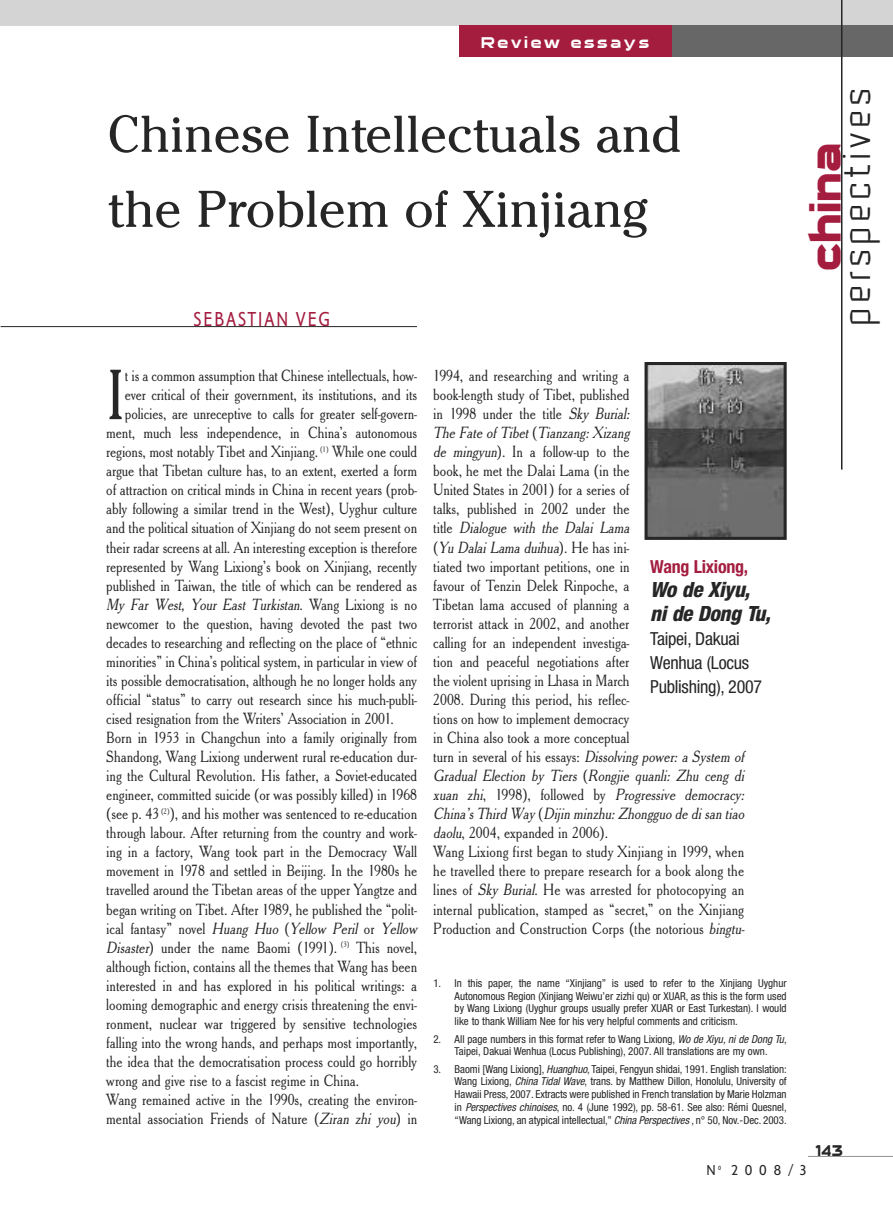
<style>
.page{position:relative;width:893px;height:1212px;background:#fff}
.page>*{position:absolute;margin:0;border:0;box-sizing:border-box;transform-origin:0 0}
.t1{font:74.1px "Cheltenham Old Sty T";color:#272627;scale:.88 1}
.t2{font:54px/75px "Cheltenham Itc T";color:#272627}
.t3{font:45px "Drukpa";letter-spacing:.085em;color:#272627}
.t4{font:700 39px "Sui Generis Deluxe";color:#a41d3f}
.t5{font:italic 800 condensed 21px/24px "Helvetica Neue";letter-spacing:-.015em;color:#272627}
.t6{font:21px "Tannhauser Plain";letter-spacing:.1em;color:#a41d3f;scale:.9 1}
.t7{font:condensed 18px/24px "Helvetica Neue";letter-spacing:-.015em;color:#272627}
.t8{font:700 condensed 18px "Helvetica Neue";letter-spacing:-.015em;color:#a41d3f}
.t9{font:16.95px/19px "Cheltenham Old Sty T";color:#272627;scale:.88 1}
.t10{font:italic 16.95px "Cheltenham Old Sty T";letter-spacing:-.005em;color:#272627;scale:.88 1}
.t11{font:15px "Sui Generis Deluxe";letter-spacing:.185em;color:#fff}
.t12{font:15px "Tannhauser Plain";color:#272627}
.t13{font:15px "Sui Generis Deluxe";color:#272627;scale:.9 1}
.t14{font:condensed 10.95px/12.9px "Helvetica Neue";color:#272627;text-align:justify}
.s1{font-style:normal}
.s2{font-style:italic}
</style>
<div class="page">
<div style="left:0;top:0;width:893px;height:26px;background:#d4d4d4"></div>
<hr style="left:808px;top:1156px;width:85px;height:1px;background:#939393">
<div style="left:672px;top:26px;width:221px;height:31px;background:#686768"></div>
<div style="left:459px;top:26px;width:212px;height:31px;background:#a41d3f"></div>
<hr style="left:1px;top:326px;width:416px;height:1px;background:#272627">
<hr style="left:841px;top:0;width:1px;height:470px;background:#272627">
<img style="left:648px;top:366px;width:135px;height:170px">
<div style="left:644px;top:362px;width:143px;height:178px;border:3px solid #272627"></div>
<p class="t11" style="left:481px;top:36px;width:169px">Review essays</p>
<h2 class="t2" style="left:108px;top:96px;width:575px">Chinese Intellectuals and the Problem of Xinjiang</h2>
<p class="t6" style="left:193px;top:310px;width:153px">SEBASTIAN VEG</p>
<h1 class="t1" style="left:106px;top:350px;width:23px">I</h1>
<p class="t9" style="left:125px;top:366px;width:334px">t is a common assumption that Chinese intellectuals, how-</p>
<p class="t9" style="left:125px;top:385px;width:334px">ever critical of their government, its institutions, and its</p>
<p class="t9" style="left:125px;top:404px;width:334px">policies, are unreceptive to calls for greater self-govern-</p>
<p class="t9" style="left:106px;top:423px;width:355px">ment, much less independence, in China’s autonomous</p>
<p class="t9" style="left:106px;top:442px;width:355px">regions, most notably Tibet and Xinjiang. <sup>(1)</sup> While one could</p>
<p class="t9" style="left:106px;top:461px;width:355px">argue that Tibetan culture has, to an extent, exerted a form</p>
<p class="t9" style="left:106px;top:480px;width:355px">of attraction on critical minds in China in recent years (prob-</p>
<p class="t9" style="left:106px;top:499px;width:355px">ably following a similar trend in the West), Uyghur culture</p>
<p class="t9" style="left:106px;top:518px;width:355px">and the political situation of Xinjiang do not seem present on</p>
<p class="t9" style="left:106px;top:537px;width:355px">their radar screens at all. An interesting exception is therefore</p>
<p class="t9" style="left:106px;top:556px;width:355px">represented by Wang Lixiong’s book on Xinjiang, recently</p>
<p class="t9" style="left:106px;top:575px;width:355px">published in Taiwan, the title of which can be rendered as</p>
<p class="t10" style="left:106px;top:594px;width:355px">My Far West, Your East Turkistan<span class="s1">. Wang Lixiong is no</span></p>
<p class="t9" style="left:106px;top:613px;width:355px">newcomer to the question, having devoted the past two</p>
<p class="t9" style="left:106px;top:632px;width:355px">decades to researching and reflecting on the place of “ethnic</p>
<p class="t9" style="left:106px;top:651px;width:355px">minorities” in China’s political system, in particular in view of</p>
<p class="t9" style="left:106px;top:670px;width:355px">its possible democratisation, although he no longer holds any</p>
<p class="t9" style="left:106px;top:689px;width:355px">official “status” to carry out research since his much-publi-</p>
<p class="t9" style="left:106px;top:709px;width:328px">cised resignation from the Writers’ Association in 2001.</p>
<p class="t9" style="left:106px;top:728px;width:355px">Born in 1953 in Changchun into a family originally from</p>
<p class="t9" style="left:106px;top:747px;width:355px">Shandong, Wang Lixiong underwent rural re-education dur-</p>
<p class="t9" style="left:106px;top:766px;width:355px">ing the Cultural Revolution. His father, a Soviet-educated</p>
<p class="t9" style="left:106px;top:785px;width:355px">engineer, committed suicide (or was possibly killed) in 1968</p>
<p class="t9" style="left:106px;top:804px;width:355px">(see p. 43 <sup>(2)</sup>), and his mother was sentenced to re-education</p>
<p class="t9" style="left:106px;top:823px;width:355px">through labour. After returning from the country and work-</p>
<p class="t9" style="left:106px;top:842px;width:355px">ing in a factory, Wang took part in the Democracy Wall</p>
<p class="t9" style="left:106px;top:861px;width:355px">movement in 1978 and settled in Beijing. In the 1980s he</p>
<p class="t9" style="left:106px;top:880px;width:355px">travelled around the Tibetan areas of the upper Yangtze and</p>
<p class="t9" style="left:106px;top:899px;width:355px">began writing on Tibet. After 1989, he published the “polit-</p>
<p class="t10" style="left:106px;top:918px;width:355px"><span class="s1">ical fantasy” novel</span> Huang Huo <span class="s1">(</span>Yellow Peril <span class="s1">or</span> Yellow</p>
<p class="t9" style="left:106px;top:937px;width:355px"><span class="s2">Disaster</span>) under the name Baomi (1991). <sup>(3)</sup> This novel,</p>
<p class="t9" style="left:106px;top:956px;width:355px">although fiction, contains all the themes that Wang has been</p>
<p class="t9" style="left:106px;top:975px;width:355px">interested in and has explored in his political writings: a</p>
<p class="t9" style="left:106px;top:994px;width:355px">looming demographic and energy crisis threatening the envi-</p>
<p class="t9" style="left:106px;top:1013px;width:355px">ronment, nuclear war triggered by sensitive technologies</p>
<p class="t9" style="left:106px;top:1032px;width:355px">falling into the wrong hands, and perhaps most importantly,</p>
<p class="t9" style="left:106px;top:1051px;width:355px">the idea that the democratisation process could go horribly</p>
<p class="t9" style="left:106px;top:1070px;width:289px">wrong and give rise to a fascist regime in China.</p>
<p class="t9" style="left:106px;top:1090px;width:355px">Wang remained active in the 1990s, creating the environ-</p>
<p class="t9" style="left:106px;top:1109px;width:355px">mental association Friends of Nature (<span class="s2">Ziran zhi you</span>) in</p>
<p class="t9" style="left:433px;top:366px;width:357px">1994, and researching and writing a<br>book-length study of Tibet, published<br>in 1998 under the title <span class="s2">Sky Burial:<br>The Fate of Tibet</span> (<span class="s2">Tianzang: Xizang<br>de mingyun</span>). In a follow-up to the<br>book, he met the Dalai Lama (in the<br>United States in 2001) for a series of<br>talks, published in 2002 under the<br>title <span class="s2">Dialogue with the Dalai Lama<br></span>(<span class="s2">Yu Dalai Lama duihua</span>). He has ini-<br>tiated two important petitions, one in<br>favour of Tenzin Delek Rinpoche, a<br>Tibetan lama accused of planning a<br>terrorist attack in 2002, and another<br>calling for an independent investiga-<br>tion and peaceful negotiations after<br>the violent uprising in Lhasa in March<br>2008. During this period, his reflec-<br>tions on how to implement democracy<br>in China also took a more conceptual<br>turn in several of his essays: <span class="s2">Dissolving power: a System of Gradual Election by Tiers</span> (<span class="s2">Rongjie quanli: Zhu ceng di xuan zhi</span>, 1998), followed by <span class="s2">Progressive democracy:<br>China’s Third Way</span> (<span class="s2">Dijin minzhu: Zhongguo de di san tiao daolu</span>, 2004, expanded in 2006).<br>Wang Lixiong first began to study Xinjiang in 1999, when he travelled there to prepare research for a book along the lines of <span class="s2">Sky Burial</span>. He was arrested for photocopying an internal publication, stamped as “secret,” on the Xinjiang Production and Construction Corps (the notorious <span class="s2">bingtu-</span></p>
<p class="t8" style="left:650px;top:560px;width:99px">Wang Lixiong,</p>
<p class="t5" style="left:650px;top:579px;width:122px">Wo de Xiyu, ni de Dong Tu,</p>
<p class="t7" style="left:650px;top:628px;width:113px">Taipei, Dakuai<br>Wenhua (Locus<br>Publishing), 2007</p>
<p class="t14" style="left:455px;top:977px;width:334px;text-indent:-21px">1. In this paper, the name “Xinjiang” is used to refer to the Xinjiang Uyghur Autonomous Region (Xinjiang Weiwu’er zizhi qu) or XUAR, as this is the form used by Wang Lixiong (Uyghur groups usually prefer XUAR or East Turkestan). I would like to thank William Nee for his very helpful comments and criticism.</p>
<p class="t14" style="left:433px;top:1033px;width:355px;text-align:center">2. All page numbers in this format refer to Wang Lixiong, <span class="s2">Wo de Xiyu, ni de Dong Tu</span>,<br>Taipei, Dakuai Wenhua (Locus Publishing), 2007. All translations are my own.</p>
<p class="t14" style="left:455px;top:1063px;width:334px;text-indent:-21px">3. Baomi [Wang Lixiong], <span class="s2">Huanghuo</span>, Taipei, Fengyun shidai, 1991. English translation:<br>Wang Lixiong, <span class="s2">China Tidal Wave</span>, trans. by Matthew Dillon, Honolulu, University of Hawaii Press, 2007. Extracts were published in French translation by Marie Holzman in <span class="s2">Perspectives chinoises</span>, no. 4 (June 1992), pp. 58-61. See also: Rémi Quesnel, “Wang Lixiong, an atypical intellectual,” <span class="s2">China Perspectives</span> , n° 50, Nov.-Dec. 2003.</p>
<h3 class="t3" style="left:841px;top:326px;width:239px;rotate:-90deg">perspectives</h3>
<h3 class="t4" style="left:808px;top:270px;width:129px;rotate:-90deg">china</h3>
<p class="t13" style="left:816px;top:1144px;width:32px">143</p>
<p class="t12" style="left:706px;top:1164px;width:101px">N<sup>o</sup> 2008/3</p>
</div>
